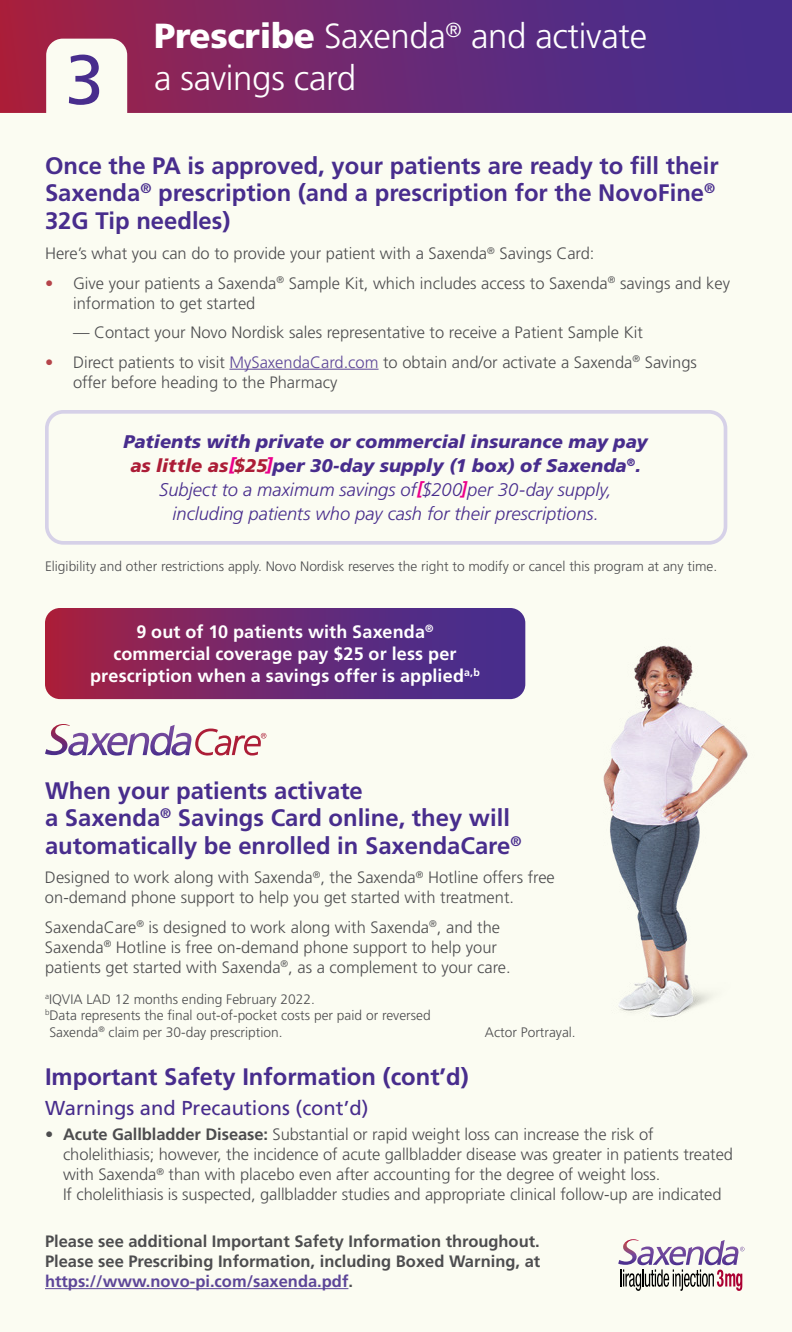
<style>
.page{position:relative;width:792px;height:1332px;background:#fbfcf2}
.page>*{position:absolute;margin:0;border:0;box-sizing:border-box;transform-origin:0 0}
.t1{font:69.6px "Frutiger LT Std";color:#482d8d}
.t2{font:300 34.8px/41.8px "Frutiger LT Std";letter-spacing:-.01em;color:#fff}
.t3{font:700 23.8px/27.4px "Frutiger LT Std";color:#482d8d}
.t4{font:20.2px "Frutiger LT Std";color:#482d8d}
.t5{font:italic 300 18.4px/23.8px "Frutiger LT Std";color:#482d8d;text-align:center}
.t6{font:italic 900 18.4px "Frutiger LT Std";color:#ec008c}
.t7{font:italic 700 18.4px "Frutiger LT Std";color:#ec008c}
.t8{font:700 18px/22px "Frutiger LT Std";letter-spacing:.01em;color:#fff;text-align:center}
.t9{font:300 16.4px/20.2px "Frutiger LT Std";color:#4d4d4f}
.t10{font:700 16.4px/20.2px "Frutiger LT Std";color:#4d4d4f;text-align:justify}
.t11{font:300 13.8px "Frutiger LT Std";color:#4d4d4f}
.s1{font-weight:900}
.s2{color:#b5444a}
.s3{color:#5d4698}
.s4{font-weight:900;color:#ac1d37}
.s5{font-weight:700}
</style>
<div class="page">
<svg style="left:0;top:0;width:792px;height:113px;background:#6b2871"></svg>
<img style="left:603px;top:645px;width:145px;height:373px">
<div style="left:46px;top:39px;width:81px;height:105px;background:#fbfcf2;border-radius:16px"></div>
<svg style="left:45px;top:724px;width:221px;height:32px"></svg>
<div style="left:45px;top:410px;width:682px;height:135px;border:4px solid #d6d1e8;border-radius:16px"></div>
<svg style="left:45px;top:608px;width:480px;height:91px;background:#70296e"></svg>
<svg style="left:618px;top:1239px;width:127px;height:52px"></svg>
<hr style="left:45px;top:1288px;width:303px;height:1px;background:#5d4698">
<hr style="left:229px;top:369px;width:150px;height:1px;background:#5d4698">
<h1 class="t1" style="left:65px;top:39px;width:40px">3</h1>
<h2 class="t2" style="left:154px;top:16px;width:495px"><span class="s1">Prescribe</span> Saxenda<sup>®</sup> and activate a savings card</h2>
<h3 class="t3" style="left:45px;top:152px;width:675px">Once the PA is approved, your patients are ready to fill their<br>Saxenda<sup>®</sup> prescription (and a prescription for the NovoFine<sup>®<br></sup>32G Tip needles)</h3>
<p class="t9" style="left:45px;top:244px;width:551px">Here’s what you can do to provide your patient with a Saxenda<sup>®</sup> Savings Card:</p>
<p class="t9" style="left:73px;top:273px;width:659px;text-indent:-28px"><span class="s2">•</span> Give your patients a Saxenda<sup>®</sup> Sample Kit, which includes access to Saxenda<sup>®</sup> savings and key information to get started</p>
<p class="t9" style="left:73px;top:323px;width:571px">— Contact your Novo Nordisk sales representative to receive a Patient Sample Kit</p>
<p class="t9" style="left:73px;top:352px;width:626px;text-indent:-28px"><span class="s2">•</span> Direct patients to visit <span class="s3">MySaxendaCard.com</span> to obtain and/or activate a Saxenda<sup>®</sup> Savings offer before heading to the Pharmacy</p>
<p class="t5" style="left:124px;top:430px;width:526px"><span class="s1">Patients with private or commercial insurance may pay </span><span class="s4">as little as $25</span> <span class="s1">per 30-day supply (1 box) of Saxenda</span><sup>®</sup><span class="s1">.<br></span>Subject to a maximum savings of $200 per 30-day supply, including patients who pay cash for their prescriptions.</p>
<p class="t6" style="left:228px;top:454px;width:10px">[</p>
<p class="t6" style="left:266px;top:454px;width:10px">]</p>
<p class="t7" style="left:416px;top:478px;width:9px">[</p>
<p class="t7" style="left:460px;top:478px;width:9px">]</p>
<p class="t11" style="left:45px;top:559px;width:674px">Eligibility and other restrictions apply. Novo Nordisk reserves the right to modify or cancel this program at any time.</p>
<p class="t8" style="left:90px;top:621px;width:391px">9 out of 10 patients with Saxenda<sup>® </sup>commercial coverage pay $25 or less per prescription when a savings offer is applied<sup>a,b</sup></p>
<h3 class="t3" style="left:45px;top:777px;width:478px">When your patients activate<br>a Saxenda<sup>®</sup> Savings Card online, they will automatically be enrolled in SaxendaCare<sup>®</sup></h3>
<p class="t9" style="left:45px;top:868px;width:511px">Designed to work along with Saxenda<sup>®</sup>, the Saxenda<sup>®</sup> Hotline offers free on-demand phone support to help you get started with treatment.</p>
<p class="t9" style="left:45px;top:917px;width:467px">SaxendaCare<sup>®</sup> is designed to work along with Saxenda<sup>®</sup>, and the<br>Saxenda<sup>®</sup> Hotline is free on-demand phone support to help your patients get started with Saxenda<sup>®</sup>, as a complement to your care.</p>
<p class="t11" style="left:45px;top:991px;width:271px"><sup>a</sup>IQVIA LAD 12 months ending February 2022.</p>
<p class="t11" style="left:45px;top:1007px;width:387px"><sup>b</sup>Data represents the final out-of-pocket costs per paid or reversed</p>
<p class="t11" style="left:49px;top:1024px;width:235px">Saxenda<sup>®</sup> claim per 30-day prescription.</p>
<p class="t11" style="left:485px;top:1024px;width:92px">Actor Portrayal.</p>
<h3 class="t3" style="left:45px;top:1063px;width:425px">Important Safety Information (cont’d)</h3>
<p class="t4" style="left:45px;top:1096px;width:325px">Warnings and Precautions (cont’d)</p>
<p class="t9" style="left:63px;top:1124px;width:672px;text-indent:-18px">• <span class="s5">Acute Gallbladder Disease:</span> Substantial or rapid weight loss can increase the risk of cholelithiasis; however, the incidence of acute gallbladder disease was greater in patients treated with Saxenda<sup>®</sup> than with placebo even after accounting for the degree of weight loss.<br>If cholelithiasis is suspected, gallbladder studies and appropriate clinical follow-up are indicated</p>
<p class="t10" style="left:45px;top:1231px;width:497px">Please see additional Important Safety Information throughout.<br>Please see Prescribing Information, including Boxed Warning, at <span class="s3">https://www.novo-pi.com/saxenda.pdf</span>.</p>
</div>
